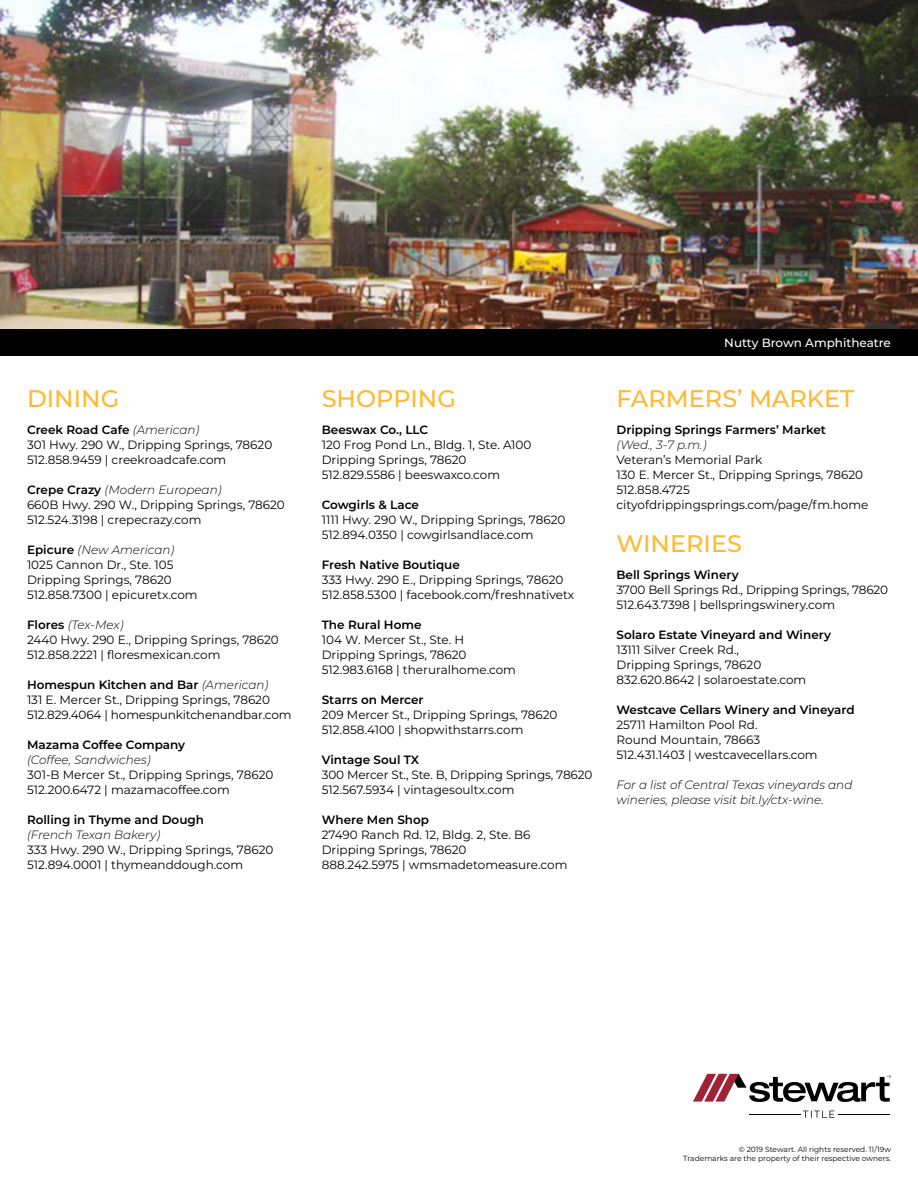
<style>
.page{position:relative;width:918px;height:1188px;background:#fff}
.page>*{position:absolute;margin:0;border:0;box-sizing:border-box;transform-origin:0 0}
.t1{font:500 24px "Montserrat";color:#fdb933}
.t2{font:12px/15px "Montserrat";color:#000}
.t3{font:600 12px "Montserrat";color:#000}
.t4{font:italic 300 12px/15px "Montserrat";color:#000}
.t5{font:500 12px "Montserrat";color:#fff}
.t6{font:7.5px/9px "Montserrat";color:#000;text-align:right}
.s1{font-weight:600}
.s2{font-weight:300;font-style:italic}
</style>
<div class="page">
<svg style="left:803px;top:1111px;width:32px;height:7px"></svg>
<hr style="left:838px;top:1114px;width:52px;height:1px;background:#000">
<hr style="left:749px;top:1114px;width:52px;height:1px;background:#000">
<svg style="left:693px;top:1074px;width:198px;height:28px"></svg>
<img style="left:0;top:0;width:918px;height:329px">
<div style="left:0;top:329px;width:918px;height:27px;background:#000"></div>
<h1 class="t1" style="left:27px;top:381px;width:94px">DINING</h1>
<p class="t2" style="left:27px;top:421px;width:247px"><span class="s1">Creek Road Cafe</span> <span class="s2">(American)<br></span>301 Hwy. 290 W., Dripping Springs, 78620<br>512.858.9459 | creekroadcafe.com</p>
<p class="t2" style="left:27px;top:481px;width:259px"><span class="s1">Crepe Crazy</span> <span class="s2">(Modern European)<br></span>660B Hwy. 290 W., Dripping Springs, 78620<br>512.524.3198 | crepecrazy.com</p>
<p class="t2" style="left:27px;top:541px;width:172px"><span class="s1">Epicure</span> <span class="s2">(New American)<br></span>1025 Cannon Dr., Ste. 105<br>Dripping Springs, 78620<br>512.858.7300 | epicuretx.com</p>
<p class="t2" style="left:27px;top:616px;width:253px"><span class="s1">Flores</span> <span class="s2">(Tex-Mex)<br></span>2440 Hwy. 290 E., Dripping Springs, 78620<br>512.858.2221 | floresmexican.com</p>
<p class="t2" style="left:27px;top:676px;width:266px"><span class="s1">Homespun Kitchen and Bar</span> <span class="s2">(American)<br></span>131 E. Mercer St., Dripping Springs, 78620<br>512.829.4064 | homespunkitchenandbar.com</p>
<p class="t3" style="left:27px;top:736px;width:160px">Mazama Coffee Company</p>
<p class="t4" style="left:27px;top:751px;width:125px">(Coffee, Sandwiches)</p>
<p class="t2" style="left:27px;top:766px;width:248px">301-B Mercer St., Dripping Springs, 78620<br>512.200.6472 | mazamacoffee.com</p>
<p class="t3" style="left:27px;top:811px;width:179px">Rolling in Thyme and Dough</p>
<p class="t4" style="left:27px;top:826px;width:135px">(French Texan Bakery)</p>
<p class="t2" style="left:27px;top:841px;width:248px">333 Hwy. 290 W., Dripping Springs, 78620<br>512.894.0001 | thymeanddough.com</p>
<h1 class="t1" style="left:322px;top:381px;width:136px">SHOPPING</h1>
<p class="t3" style="left:322px;top:421px;width:108px">Beeswax Co., LLC</p>
<p class="t2" style="left:322px;top:436px;width:211px">120 Frog Pond Ln., Bldg. 1, Ste. A100<br>Dripping Springs, 78620<br>512.829.5586 | beeswaxco.com</p>
<p class="t3" style="left:322px;top:496px;width:99px">Cowgirls &amp; Lace</p>
<p class="t2" style="left:322px;top:511px;width:245px">1111 Hwy. 290 W., Dripping Springs, 78620<br>512.894.0350 | cowgirlsandlace.com</p>
<p class="t3" style="left:322px;top:556px;width:140px">Fresh Native Boutique</p>
<p class="t2" style="left:322px;top:571px;width:254px">333 Hwy. 290 E., Dripping Springs, 78620<br>512.858.5300 | facebook.com/freshnativetx</p>
<p class="t3" style="left:322px;top:616px;width:101px">The Rural Home</p>
<p class="t2" style="left:322px;top:631px;width:196px">104 W. Mercer St., Ste. H<br>Dripping Springs, 78620<br>512.983.6168 | theruralhome.com</p>
<p class="t3" style="left:322px;top:691px;width:103px">Starrs on Mercer</p>
<p class="t2" style="left:322px;top:706px;width:237px">209 Mercer St., Dripping Springs, 78620<br>512.858.4100 | shopwithstarrs.com</p>
<p class="t3" style="left:322px;top:751px;width:99px">Vintage Soul TX</p>
<p class="t2" style="left:322px;top:766px;width:272px">300 Mercer St., Ste. B, Dripping Springs, 78620<br>512.567.5934 | vintagesoultx.com</p>
<p class="t3" style="left:322px;top:811px;width:109px">Where Men Shop</p>
<p class="t2" style="left:322px;top:826px;width:247px">27490 Ranch Rd. 12, Bldg. 2, Ste. B6<br>Dripping Springs, 78620<br>888.242.5975 | wmsmadetomeasure.com</p>
<p class="t5" style="left:724px;top:334px;width:168px">Nutty Brown Amphitheatre</p>
<h1 class="t1" style="left:616px;top:381px;width:239px">FARMERS’ MARKET</h1>
<p class="t3" style="left:616px;top:421px;width:211px">Dripping Springs Farmers’ Market</p>
<p class="t4" style="left:616px;top:436px;width:92px">(Wed., 3-7 p.m.)</p>
<p class="t2" style="left:616px;top:451px;width:253px">Veteran’s Memorial Park<br>130 E. Mercer St., Dripping Springs, 78620<br>512.858.4725 cityofdrippingsprings.com/page/fm.home</p>
<h1 class="t1" style="left:616px;top:527px;width:127px">WINERIES</h1>
<p class="t3" style="left:616px;top:567px;width:124px">Bell Springs Winery</p>
<p class="t2" style="left:616px;top:582px;width:273px">3700 Bell Springs Rd., Dripping Springs, 78620<br>512.643.7398 | bellspringswinery.com</p>
<p class="t3" style="left:616px;top:627px;width:216px">Solaro Estate Vineyard and Winery</p>
<p class="t2" style="left:616px;top:642px;width:191px">13111 Silver Creek Rd.,<br>Dripping Springs, 78620<br>832.620.8642 | solaroestate.com</p>
<p class="t3" style="left:616px;top:702px;width:240px">Westcave Cellars Winery and Vineyard</p>
<p class="t2" style="left:616px;top:717px;width:203px">25711 Hamilton Pool Rd.<br>Round Mountain, 78663<br>512.431.1403 | westcavecellars.com</p>
<p class="t4" style="left:616px;top:777px;width:237px">For a list of Central Texas vineyards and wineries, please visit bit.ly/ctx-wine.</p>
<p class="t6" style="left:683px;top:1145px;width:209px">© 2019 Stewart. All rights reserved. 11/19w<br>Trademarks are the property of their respective owners.</p>
</div>
